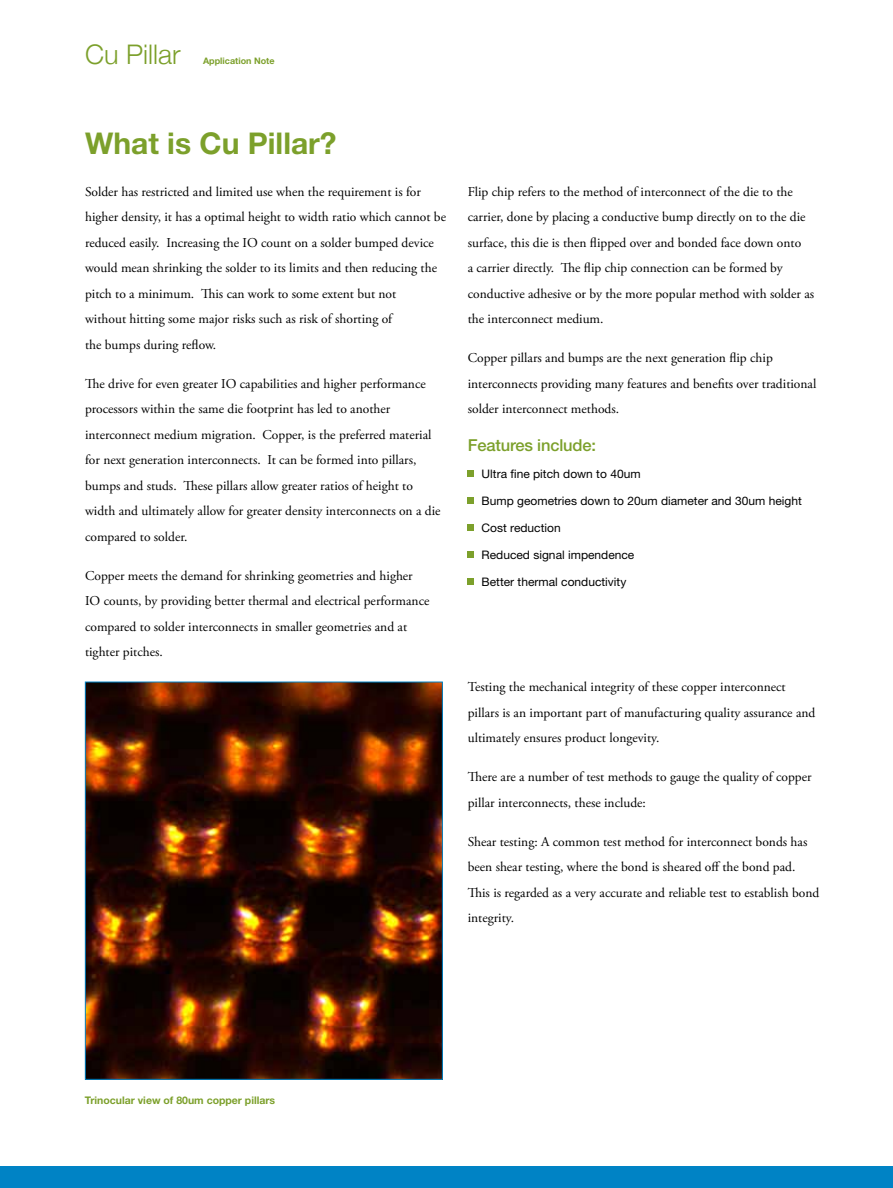
<style>
.page{position:relative;width:893px;height:1188px;background:#fff}
.page>*{position:absolute;margin:0;border:0;box-sizing:border-box;transform-origin:0 0}
.t1{font:700 30px "Helvetica Neue LT Std";color:#7ca02b}
.t2{font:300 27px "Helvetica Neue";color:#7ca02b}
.t3{font:500 16.5px "Helvetica Neue LT Std";letter-spacing:-.01em;color:#7ca02b}
.t4{font:13.5px/25.5px "Adobe Garamond Pro";color:#000}
.t5{font:11.7px "Helvetica Neue LT Std";color:#000}
.t6{font:700 10.5px "Helvetica Neue LT Std";color:#7ca02b}
.t7{font:700 9px "Helvetica Neue LT Std";color:#7ca02b}
</style>
<div class="page">
<div style="left:0;top:1167px;width:893px;height:21px;background:#0083c5"></div>
<img style="left:87px;top:684px;width:354px;height:394px">
<div style="left:85px;top:682px;width:358px;height:398px;border:1px solid #0083c5"></div>
<div style="left:468px;top:470px;width:6px;height:7px;background:#7ca02b"></div>
<div style="left:468px;top:497px;width:6px;height:7px;background:#7ca02b"></div>
<div style="left:468px;top:524px;width:6px;height:7px;background:#7ca02b"></div>
<div style="left:468px;top:551px;width:6px;height:7px;background:#7ca02b"></div>
<div style="left:468px;top:578px;width:6px;height:7px;background:#7ca02b"></div>
<h2 class="t2" style="left:85px;top:38px;width:97px">Cu Pillar</h2>
<p class="t7" style="left:203px;top:56px;width:73px">Application Note</p>
<h1 class="t1" style="left:85px;top:125px;width:253px">What is Cu Pillar?</h1>
<p class="t4" style="left:85px;top:179px;width:362px">Solder has restricted and limited use when the requirement is for higher density, it has a optimal height to width ratio which cannot be reduced easily. Increasing the IO count on a solder bumped device would mean shrinking the solder to its limits and then reducing the pitch to a minimum. This can work to some extent but not<br>without hitting some major risks such as risk of shorting of<br>the bumps during reflow.</p>
<p class="t4" style="left:85px;top:371px;width:357px">The drive for even greater IO capabilities and higher performance processors within the same die footprint has led to another interconnect medium migration. Copper, is the preferred material for next generation interconnects. It can be formed into pillars, bumps and studs. These pillars allow greater ratios of height to width and ultimately allow for greater density interconnects on a die compared to solder.</p>
<p class="t4" style="left:85px;top:563px;width:346px">Copper meets the demand for shrinking geometries and higher IO counts, by providing better thermal and electrical performance compared to solder interconnects in smaller geometries and at tighter pitches.</p>
<p class="t4" style="left:468px;top:179px;width:348px">Flip chip refers to the method of interconnect of the die to the carrier, done by placing a conductive bump directly on to the die surface, this die is then flipped over and bonded face down onto<br>a carrier directly. The flip chip connection can be formed by conductive adhesive or by the more popular method with solder as the interconnect medium.</p>
<p class="t4" style="left:468px;top:346px;width:350px">Copper pillars and bumps are the next generation flip chip interconnects providing many features and benefits over traditional solder interconnect methods.</p>
<p class="t3" style="left:468px;top:435px;width:130px">Features include:</p>
<p class="t5" style="left:482px;top:467px;width:160px">Ultra fine pitch down to 40um</p>
<p class="t5" style="left:482px;top:494px;width:322px">Bump geometries down to 20um diameter and 30um height</p>
<p class="t5" style="left:482px;top:521px;width:81px">Cost reduction</p>
<p class="t5" style="left:482px;top:548px;width:154px">Reduced signal impendence</p>
<p class="t5" style="left:482px;top:575px;width:146px">Better thermal conductivity</p>
<p class="t4" style="left:468px;top:675px;width:349px">Testing the mechanical integrity of these copper interconnect pillars is an important part of manufacturing quality assurance and ultimately ensures product longevity.</p>
<p class="t4" style="left:468px;top:765px;width:345px">There are a number of test methods to gauge the quality of copper pillar interconnects, these include:</p>
<p class="t4" style="left:468px;top:829px;width:353px">Shear testing: A common test method for interconnect bonds has been shear testing, where the bond is sheared off the bond pad.<br>This is regarded as a very accurate and reliable test to establish bond integrity.</p>
<p class="t6" style="left:85px;top:1093px;width:192px">Trinocular view of 80um copper pillars</p>
</div>
